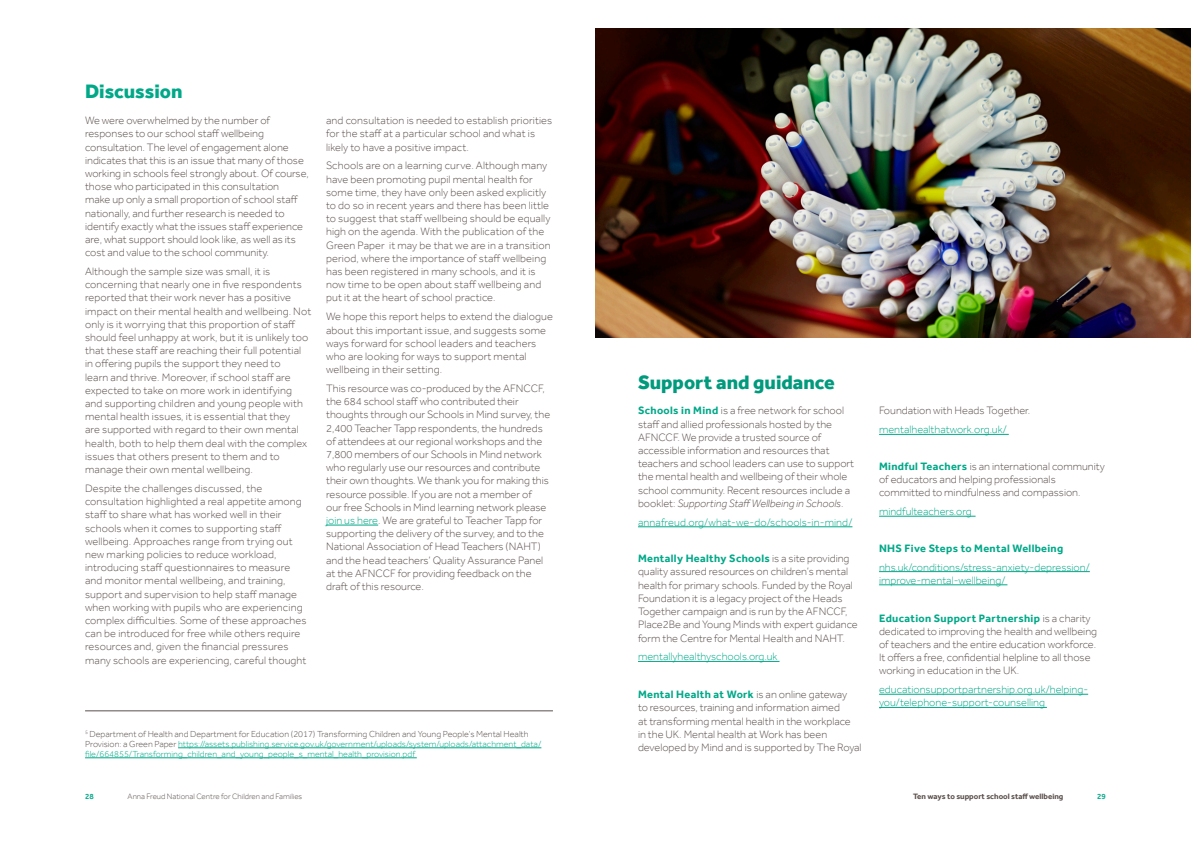
<style>
.page{position:relative;width:1191px;height:842px;background:#fff}
.page>*{position:absolute;margin:0;border:0;box-sizing:border-box;transform-origin:0 0}
.Heading_1{font:800 20px "Effra";color:#009a7d}
.Heading_1-2{font:800 20px "Effra";color:#00a888}
.Body_copy{font:300 11px/13.2px "Effra";letter-spacing:.01em;color:#5a4f4c}
.Heading_3_white{font:300 11px/13.2px "Effra";color:#5a4f4c}
.Body_copy-2{font:300 11px/13.2px "Effra";color:#00a888}
.Heading_3_white-2{font:700 11px "Effra";letter-spacing:.03em;color:#00a888}
.Footer_header_style{font:300 9px/10px "Effra";color:#00a887}
.t1{font:300 8px "Effra";color:#5a4f4c}
.t2{font:700 8px "Effra";color:#5a4f4c}
.t3{font:500 8px "Effra";color:#00a888}
.s1{color:#00a888}
.s2{font-weight:700;color:#00a888}
.s3{font-style:italic}
.s4{color:#5a4f4c}
</style>
<div class="page">
<hr style="left:326px;top:525px;width:52px;height:1px;background:#00a888">
<hr style="left:178px;top:747px;width:363px;height:1px;background:#00a887">
<hr style="left:85px;top:757px;width:332px;height:1px;background:#00a887">
<hr style="left:85px;top:711px;width:468px;height:1px;background:#5a4f4c">
<img style="left:595px;top:28px;width:596px;height:310px">
<hr style="left:638px;top:526px;width:214px;height:1px;background:#00a888">
<hr style="left:638px;top:661px;width:141px;height:1px;background:#00a888">
<hr style="left:879px;top:434px;width:129px;height:1px;background:#00a888">
<hr style="left:879px;top:516px;width:96px;height:1px;background:#00a888">
<hr style="left:879px;top:571px;width:210px;height:1px;background:#00a888">
<hr style="left:879px;top:584px;width:128px;height:1px;background:#00a888">
<hr style="left:879px;top:694px;width:209px;height:1px;background:#00a888">
<hr style="left:879px;top:707px;width:168px;height:1px;background:#00a888">
<p class="Heading_1-2" style="left:85px;top:80px;width:99px">Discussion</p>
<p class="Body_copy" style="left:85px;top:114px;width:225px">We were overwhelmed by the number of responses to our school staff wellbeing consultation. The level of engagement alone indicates that this is an issue that many of those working in schools feel strongly about. Of course, those who participated in this consultation<br>make up only a small proportion of school staff nationally, and further research is needed to identify exactly what the issues staff experience are, what support should look like, as well as its cost and value to the school community.</p>
<p class="Body_copy" style="left:85px;top:265px;width:228px">Although the sample size was small, it is concerning that nearly one in five respondents reported that their work never has a positive impact on their mental health and wellbeing. Not only is it worrying that this proportion of staff should feel unhappy at work, but it is unlikely too that these staff are reaching their full potential in offering pupils the support they need to<br>learn and thrive. Moreover, if school staff are expected to take on more work in identifying and supporting children and young people with mental health issues, it is essential that they<br>are supported with regard to their own mental health, both to help them deal with the complex issues that others present to them and to manage their own mental wellbeing.</p>
<p class="Body_copy" style="left:85px;top:481px;width:223px">Despite the challenges discussed, the consultation highlighted a real appetite among staff to share what has worked well in their schools when it comes to supporting staff wellbeing. Approaches range from trying out new marking policies to reduce workload, introducing staff questionnaires to measure and monitor mental wellbeing, and training, support and supervision to help staff manage when working with pupils who are experiencing complex difficulties. Some of these approaches can be introduced for free while others require resources and, given the financial pressures many schools are experiencing, careful thought</p>
<p class="Body_copy" style="left:326px;top:114px;width:228px">and consultation is needed to establish priorities for the staff at a particular school and what is likely to have a positive impact.</p>
<p class="Body_copy" style="left:326px;top:159px;width:226px">Schools are on a learning curve. Although many have been promoting pupil mental health for some time, they have only been asked explicitly to do so in recent years and there has been little to suggest that staff wellbeing should be equally high on the agenda. With the publication of the Green Paper it may be that we are in a transition period, where the importance of staff wellbeing has been registered in many schools, and it is now time to be open about staff wellbeing and put it at the heart of school practice.</p>
<p class="Body_copy" style="left:326px;top:310px;width:228px">We hope this report helps to extend the dialogue about this important issue, and suggests some ways forward for school leaders and teachers who are looking for ways to support mental wellbeing in their setting.</p>
<p class="Body_copy" style="left:326px;top:382px;width:226px">This resource was co-produced by the AFNCCF, the 684 school staff who contributed their thoughts through our Schools in Mind survey, the 2,400 Teacher Tapp respondents, the hundreds of attendees at our regional workshops and the 7,800 members of our Schools in Mind network who regularly use our resources and contribute their own thoughts. We thank you for making this resource possible. If you are not a member of our free Schools in Mind learning network please <span class="s1">join us here</span>. We are grateful to Teacher Tapp for supporting the delivery of the survey, and to the National Association of Head Teachers (NAHT) and the head teachers’ Quality Assurance Panel at the AFNCCF for providing feedback on the draft of this resource.</p>
<p class="Heading_1" style="left:638px;top:370px;width:198px">Support and guidance</p>
<p class="Heading_3_white" style="left:638px;top:404px;width:218px"><span class="s2">Schools in Mind</span> is a free network for school staff and allied professionals hosted by the AFNCCF. We provide a trusted source of accessible information and resources that teachers and school leaders can use to support the mental health and wellbeing of their whole school community. Recent resources include a booklet: <span class="s3">Supporting Staff Wellbeing in Schools</span>.</p>
<p class="Body_copy-2" style="left:638px;top:515px;width:216px">annafreud.org/what-we-do/schools-in-mind/</p>
<p class="Heading_3_white" style="left:638px;top:552px;width:221px"><span class="s2">Mentally Healthy Schools</span> is a site providing quality assured resources on children’s mental health for primary schools. Funded by the Royal Foundation it is a legacy project of the Heads Together campaign and is run by the AFNCCF, Place2Be and Young Minds with expert guidance form the Centre for Mental Health and NAHT.</p>
<p class="Body_copy-2" style="left:638px;top:650px;width:141px">mentallyhealthyschools.org.uk</p>
<p class="Heading_3_white" style="left:638px;top:688px;width:225px"><span class="s2">Mental Health at Work</span> is an online gateway<br>to resources, training and information aimed<br>at transforming mental health in the workplace<br>in the UK. Mental health at Work has been developed by Mind and is supported by The Royal</p>
<p class="Heading_3_white" style="left:879px;top:404px;width:153px">Foundation with Heads Together.</p>
<p class="Body_copy-2" style="left:879px;top:423px;width:129px">mentalhealthatwork.org.uk/</p>
<p class="Heading_3_white" style="left:879px;top:459px;width:227px"><span class="s2">Mindful Teachers</span> is an international community of educators and helping professionals committed to mindfulness and compassion.</p>
<p class="Body_copy-2" style="left:879px;top:505px;width:94px">mindfulteachers.org</p>
<p class="Heading_3_white-2" style="left:879px;top:541px;width:186px">NHS Five Steps to Mental Wellbeing</p>
<p class="Body_copy-2" style="left:879px;top:560px;width:212px">nhs.uk/conditions/stress-anxiety-depression/ improve-mental-wellbeing/</p>
<p class="Heading_3_white" style="left:879px;top:611px;width:219px"><span class="s2">Education Support Partnership</span> is a charity dedicated to improving the health and wellbeing of teachers and the entire education workforce.<br>It offers a free, confidential helpline to all those working in education in the UK.</p>
<p class="Body_copy-2" style="left:879px;top:683px;width:211px">educationsupportpartnership.org.uk/helping&shy;you/telephone-support-counselling</p>
<p class="Footer_header_style" style="left:85px;top:729px;width:458px"><sup>5</sup> <span class="s4">Department of Health and Department for Education (2017) Transforming Children and Young People’s Mental Health<br>Provision: a Green Paper</span> https://assets.publishing.service.gov.uk/government/uploads/system/uploads/attachment_data/ file/664855/Transforming_children_and_young_people_s_mental_health_provision.pdf</p>
<p class="t3" style="left:85px;top:792px;width:10px">28</p>
<p class="t1" style="left:128px;top:792px;width:176px">Anna Freud National Centre for Children and Families</p>
<p class="t2" style="left:913px;top:792px;width:152px">Ten ways to support school staff wellbeing</p>
<p class="t3" style="left:1097px;top:792px;width:10px">29</p>
</div>
